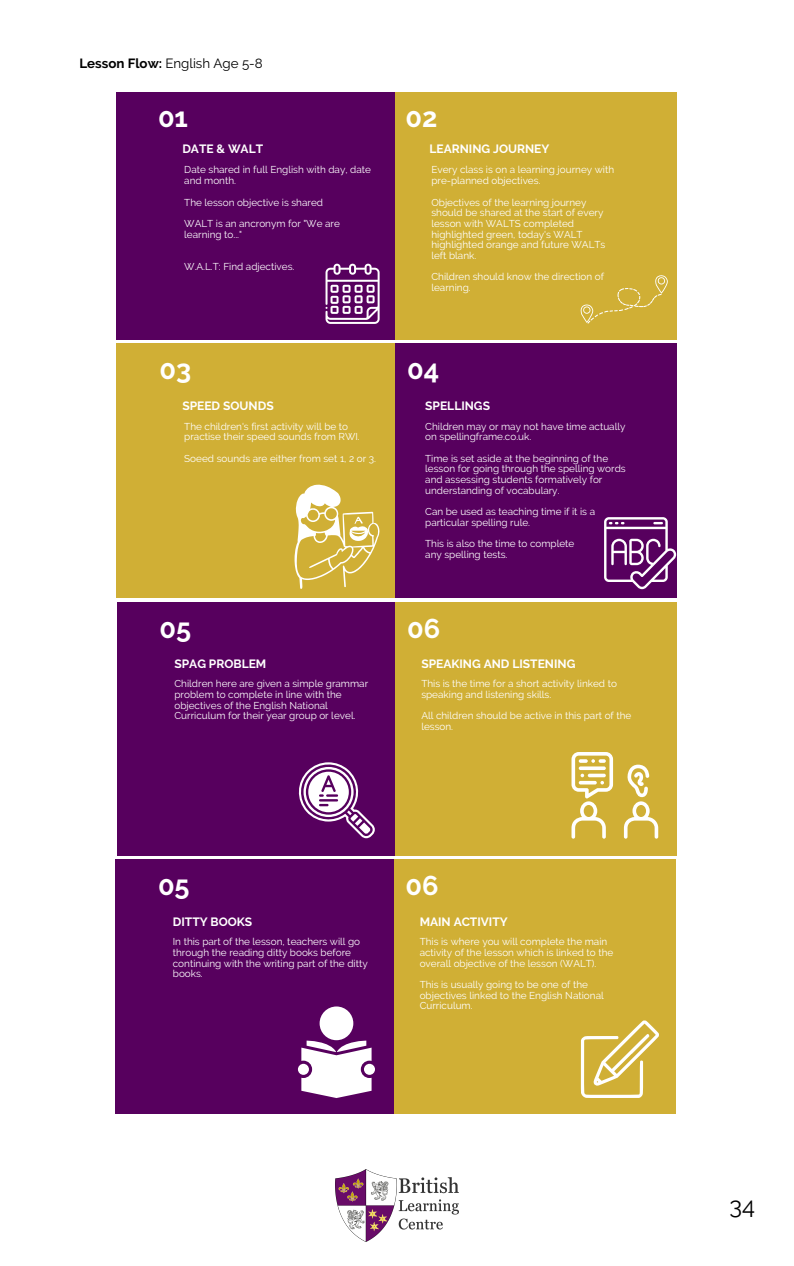
<style>
.page{position:relative;width:794px;height:1266px;background:#fff}
.page>*{position:absolute;margin:0;border:0;box-sizing:border-box;transform-origin:0 0}
.t1{font:700 27.08px "Raleway";color:#fff}
.t2{font:23.62px "Raleway";color:#000}
.t3{font:13.27px "Raleway";color:#000}
.t4{font:700 12px "Raleway";color:#fff}
.t5{font:9.98px/10.7px "Raleway";color:#fff}
.s1{font-weight:700}
</style>
<div class="page">
<img style="left:335px;top:1169px;width:123px;height:73px">
<div style="left:117px;top:92px;width:278px;height:247px;background:#57005e"></div>
<div style="left:117px;top:344px;width:278px;height:253px;background:#d0af35"></div>
<div style="left:117px;top:602px;width:281px;height:253px;background:#57005e"></div>
<div style="left:395px;top:92px;width:281px;height:247px;background:#d0af35"></div>
<div style="left:395px;top:344px;width:281px;height:253px;background:#57005e"></div>
<div style="left:395px;top:602px;width:281px;height:253px;background:#d0af35"></div>
<div style="left:115px;top:859px;width:281px;height:254px;background:#57005e"></div>
<div style="left:394px;top:859px;width:281px;height:254px;background:#d0af35"></div>
<svg style="left:325px;top:264px;width:54px;height:60px"></svg>
<svg style="left:580px;top:275px;width:87px;height:49px"></svg>
<svg style="left:294px;top:484px;width:85px;height:105px"></svg>
<svg style="left:604px;top:517px;width:71px;height:72px"></svg>
<svg style="left:298px;top:762px;width:76px;height:76px"></svg>
<svg style="left:623px;top:764px;width:35px;height:74px"></svg>
<svg style="left:571px;top:752px;width:41px;height:86px"></svg>
<svg style="left:587px;top:773px;width:18px;height:4px"></svg>
<svg style="left:578px;top:766px;width:27px;height:4px"></svg>
<svg style="left:580px;top:1020px;width:78px;height:78px"></svg>
<svg style="left:298px;top:1006px;width:77px;height:92px"></svg>
<h3 class="t3" style="left:79px;top:55px;width:185px"><span class="s1">Lesson Flow:</span> English Age 5-8</h3>
<h1 class="t1" style="left:158px;top:101px;width:32px">01</h1>
<h1 class="t1" style="left:405px;top:101px;width:33px">02</h1>
<p class="t4" style="left:182px;top:142px;width:82px">DATE &amp; WALT</p>
<p class="t4" style="left:429px;top:142px;width:121px">LEARNING JOURNEY</p>
<p class="t5" style="left:184px;top:165px;width:188px">Date shared in full English with day, date and month.</p>
<p class="t5" style="left:184px;top:191px;width:157px;line-height:21.4px">The lesson objective is shared<br>WALT is an ancronym for "We are</p>
<p class="t5" style="left:184px;top:229px;width:59px">learning to..."</p>
<p class="t5" style="left:184px;top:261px;width:112px">W.A.L.T: Find adjectives.</p>
<p class="t5" style="left:431px;top:165px;width:184px">Every class is on a learning journey with pre-planned objectives.</p>
<p class="t5" style="left:431px;top:197px;width:175px">Objectives of the learning journey should be shared at the start of every lesson with WALTS completed highlighted green, today's WALT highlighted orange and future WALTs left blank.</p>
<p class="t5" style="left:431px;top:271px;width:174px">Children should know the direction of learning.</p>
<h1 class="t1" style="left:159px;top:354px;width:33px">03</h1>
<h1 class="t1" style="left:407px;top:354px;width:34px">04</h1>
<p class="t4" style="left:182px;top:399px;width:93px">SPEED SOUNDS</p>
<p class="t4" style="left:425px;top:399px;width:66px">SPELLINGS</p>
<p class="t5" style="left:184px;top:420px;width:177px">The children's first activity will be to practise their speed sounds from RWI.</p>
<p class="t5" style="left:184px;top:453px;width:193px">Soeed sounds are either from set 1, 2 or 3.</p>
<p class="t5" style="left:425px;top:420px;width:202px">Children may or may not have time actually on spellingframe.co.uk.</p>
<p class="t5" style="left:425px;top:453px;width:202px">Time is set aside at the beginning of the lesson for going through the spelling words and assessing students formatively for understanding of vocabulary.</p>
<p class="t5" style="left:425px;top:506px;width:171px">Can be used as teaching time if it is a particular spelling rule.</p>
<p class="t5" style="left:425px;top:538px;width:151px">This is also the time to complete any spelling tests.</p>
<h1 class="t1" style="left:159px;top:612px;width:33px">05</h1>
<h1 class="t1" style="left:407px;top:612px;width:35px">06</h1>
<p class="t4" style="left:174px;top:657px;width:93px">SPAG PROBLEM</p>
<p class="t4" style="left:421px;top:656px;width:155px">SPEAKING AND LISTENING</p>
<p class="t5" style="left:174px;top:678px;width:195px">Children here are given a simple grammar problem to complete in line with the objectives of the English National Curriculum for their year group or level.</p>
<p class="t5" style="left:421px;top:678px;width:197px">This is the time for a short activity linked to speaking and listening skills.</p>
<p class="t5" style="left:421px;top:710px;width:211px">All children should be active in this part of the lesson.</p>
<h1 class="t1" style="left:158px;top:870px;width:33px">05</h1>
<h1 class="t1" style="left:405px;top:870px;width:35px">06</h1>
<p class="t4" style="left:173px;top:914px;width:81px">DITTY BOOKS</p>
<p class="t4" style="left:419px;top:914px;width:89px">MAIN ACTIVITY</p>
<p class="t5" style="left:173px;top:936px;width:196px">In this part of the lesson, teachers will go through the reading ditty books before continuing with the writing part of the ditty books.</p>
<p class="t5" style="left:419px;top:936px;width:195px">This is where you will complete the main activity of the lesson which is linked to the overall objective of the lesson (WALT).</p>
<p class="t5" style="left:419px;top:979px;width:185px">This is usually going to be one of the objectives linked to the English National<br>Curriculum.</p>
<h2 class="t2" style="left:729px;top:1191px;width:27px">34</h2>
</div>
